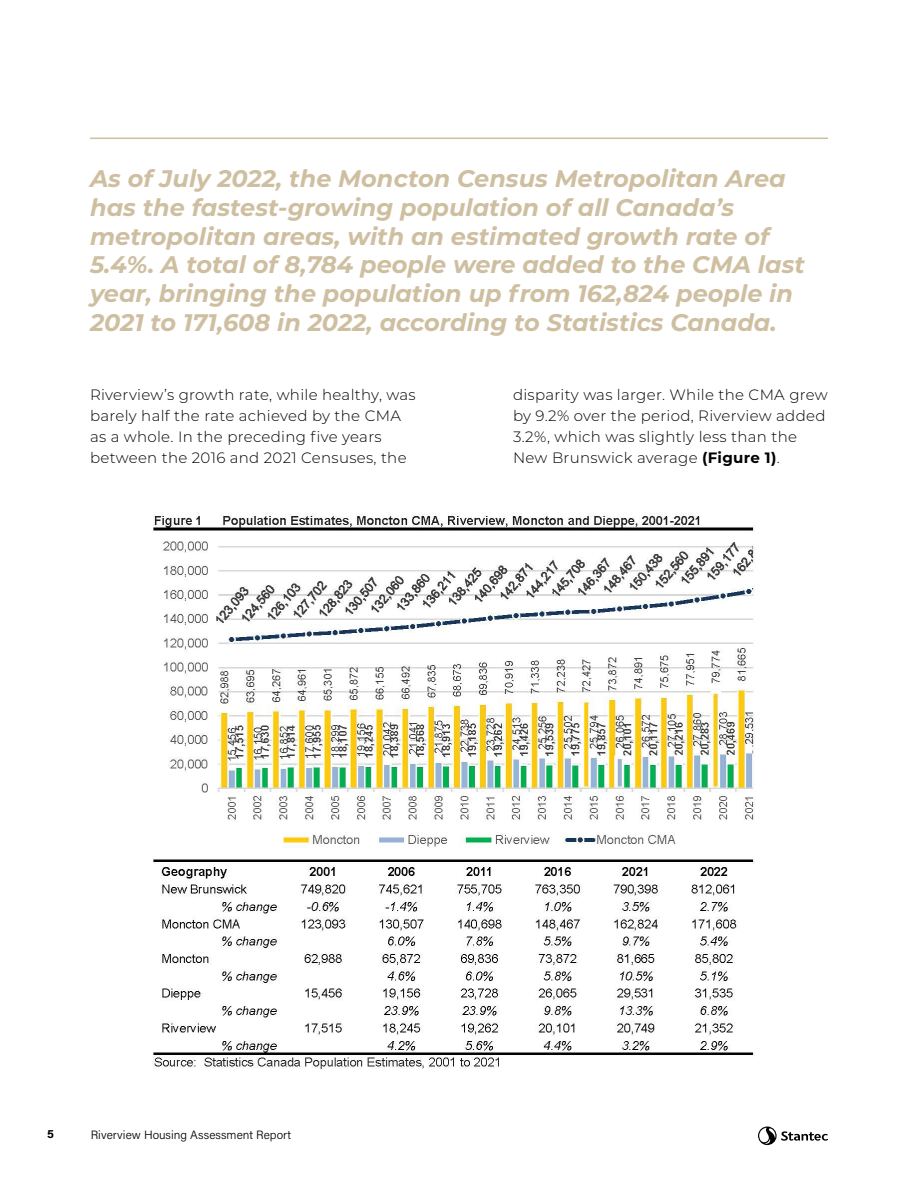
<style>
.page{position:relative;width:918px;height:1188px;background:#fff}
.page>*{position:absolute;margin:0;border:0;box-sizing:border-box;transform-origin:0 0}
.t1{font:italic 700 24px/28.8px "Montserrat";color:#cfbfa1}
.t2{font:300 15px/21px "Montserrat";letter-spacing:.02em;color:#000}
.t3{font:300 12px "Acumin Pro";color:#000}
.t4{font:700 12px "Acumin Pro";color:#000}
.s1{font-weight:700}
</style>
<div class="page">
<svg style="left:758px;top:1126px;width:70px;height:19px"></svg>
<hr style="left:90px;top:138px;width:738px;height:1px;background:#cfbfa1">
<img style="left:153px;top:513px;width:602px;height:556px">
<p class="t1" style="left:90px;top:163px;width:716px">As of July 2022, the Moncton Census Metropolitan Area has the fastest-growing population of all Canada’s metropolitan areas, with an estimated growth rate of 5.4%. A total of 8,784 people were added to the CMA last year, bringing the population up from 162,824 people in 2021 to 171,608 in 2022, according to Statistics Canada.</p>
<p class="t2" style="left:90px;top:383px;width:327px">Riverview’s growth rate, while healthy, was barely half the rate achieved by the CMA as a whole. In the preceding five years between the 2016 and 2021 Censuses, the</p>
<p class="t2" style="left:513px;top:383px;width:316px">disparity was larger. While the CMA grew by 9.2% over the period, Riverview added 3.2%, which was slightly less than the New Brunswick average <span class="s1">(Figure 1)</span>.</p>
<p class="t4" style="left:47px;top:1126px;width:8px">5</p>
<p class="t3" style="left:91px;top:1126px;width:202px">Riverview Housing Assessment Report</p>
</div>
